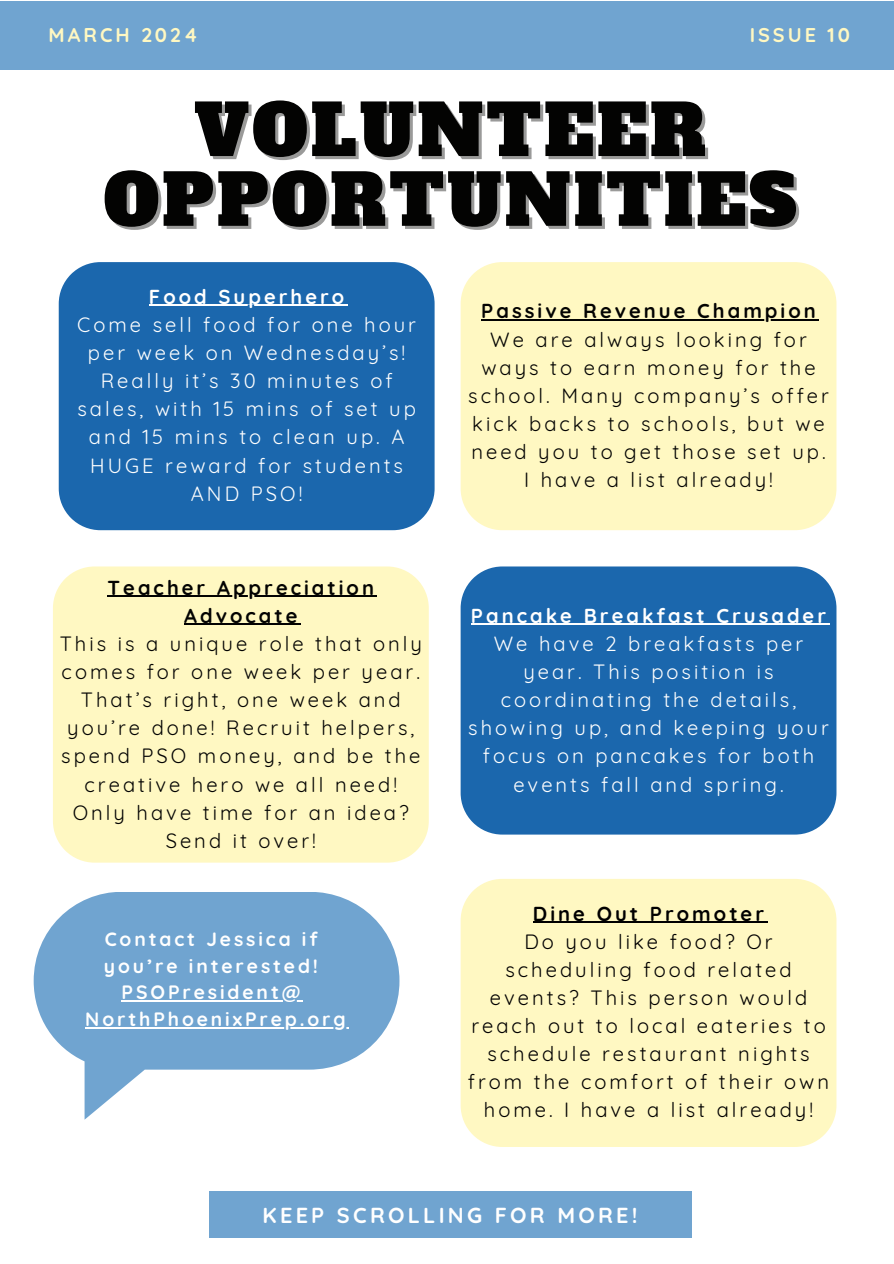
<style>
.page{position:relative;width:894px;height:1264px;background:#fff}
.page>*{position:absolute;margin:0;border:0;box-sizing:border-box;transform-origin:0 0}
.t1{font:70.05px/69.8px "Alfa Slab One";letter-spacing:.04em;color:#030302;text-align:center}
.t2{font:700 21.6px "Quicksand";letter-spacing:.15em;color:#fff}
.t3{font:20.1px/28.2px "Quicksand";letter-spacing:.15em;color:#030302;text-align:center}
.t4{font:20.1px/28.2px "Quicksand";letter-spacing:.15em;color:#fff;text-align:center}
.t5{font:20.1px/28.2px "Quicksand";letter-spacing:.15em;color:#000;text-align:center}
.t6{font:700 20.1px/28.2px "Quicksand";letter-spacing:.15em;color:#030302;text-align:center}
.t7{font:700 20.1px "Quicksand";letter-spacing:.15em;color:#fff}
.t8{font:700 20.1px "Quicksand";letter-spacing:.15em;color:#000}
.t9{font:700 19.8px "Quicksand";letter-spacing:.15em;color:#fff8c2}
.t10{font:700 19.35px/26.7px "Quicksand";letter-spacing:.15em;color:#fff;text-align:center}
</style>
<div class="page">
<div style="left:0;top:1px;width:893px;height:69px;background:#70a4d0"></div>
<svg style="left:34px;top:892px;width:365px;height:177px;background:#7fadd4"></svg>
<div style="left:460px;top:879px;width:376px;height:267px;background:#fff8c2"></div>
<hr style="left:533px;top:921px;width:234px;height:1px;background:#000">
<div style="left:460px;top:262px;width:376px;height:268px;background:#fff8c2"></div>
<hr style="left:481px;top:319px;width:337px;height:1px;background:#030302">
<div style="left:209px;top:1191px;width:482px;height:46px;background:#70a4d0"></div>
<hr style="left:122px;top:1000px;width:181px;height:1px;background:#fff">
<hr style="left:85px;top:1027px;width:263px;height:1px;background:#fff">
<div style="left:460px;top:566px;width:376px;height:268px;background:#1b67ad"></div>
<hr style="left:471px;top:624px;width:358px;height:1px;background:#fff">
<div style="left:53px;top:566px;width:375px;height:296px;background:#fff8c2"></div>
<hr style="left:108px;top:595px;width:269px;height:2px;background:#030302">
<hr style="left:184px;top:624px;width:116px;height:1px;background:#030302">
<div style="left:59px;top:262px;width:375px;height:268px;background:#1b67ad"></div>
<hr style="left:149px;top:305px;width:198px;height:1px;background:#fff">
<p class="t9" style="left:49px;top:23px;width:151px">MARCH 2024</p>
<p class="t9" style="left:749px;top:22px;width:102px">ISSUE 10</p>
<h1 class="t1" style="left:104px;top:96px;width:694px">VOLUNTEER<br>OPPORTUNITIES</h1>
<p class="t7" style="left:149px;top:284px;width:197px">Food Superhero</p>
<p class="t4" style="left:77px;top:310px;width:340px">Come sell food for one hour per week on Wednesday’s!<br>Really it’s 30 minutes of sales, with 15 mins of set up and 15 mins to clean up. A<br>HUGE reward for students<br>AND PSO!</p>
<p class="t6" style="left:108px;top:573px;width:268px">Teacher Appreciation<br>Advocate</p>
<p class="t3" style="left:60px;top:629px;width:363px">This is a unique role that only comes for one week per year.<br>That’s right, one week and you’re done! Recruit helpers, spend PSO money, and be the creative hero we all need!<br>Only have time for an idea?<br>Send it over!</p>
<p class="t10" style="left:85px;top:925px;width:262px">Contact Jessica if you’re interested!<br>PSOPresident@<br>NorthPhoenixPrep.org</p>
<p class="t6" style="left:481px;top:297px;width:336px">Passive Revenue Champion</p>
<p class="t3" style="left:468px;top:325px;width:362px">We are always looking for ways to earn money for the school. Many company’s offer kick backs to schools, but we need you to get those set up.<br>I have a list already!</p>
<p class="t7" style="left:471px;top:602px;width:356px">Pancake Breakfast Crusader</p>
<p class="t4" style="left:468px;top:629px;width:362px">We have 2 breakfasts per year. This position is coordinating the details, showing up, and keeping your focus on pancakes for both events fall and spring.</p>
<p class="t8" style="left:533px;top:900px;width:232px">Dine Out Promoter</p>
<p class="t5" style="left:468px;top:927px;width:362px">Do you like food? Or scheduling food related events? This person would reach out to local eateries to schedule restaurant nights from the comfort of their own home. I have a list already!</p>
<p class="t2" style="left:262px;top:1201px;width:376px">KEEP SCROLLING FOR MORE!</p>
</div>
